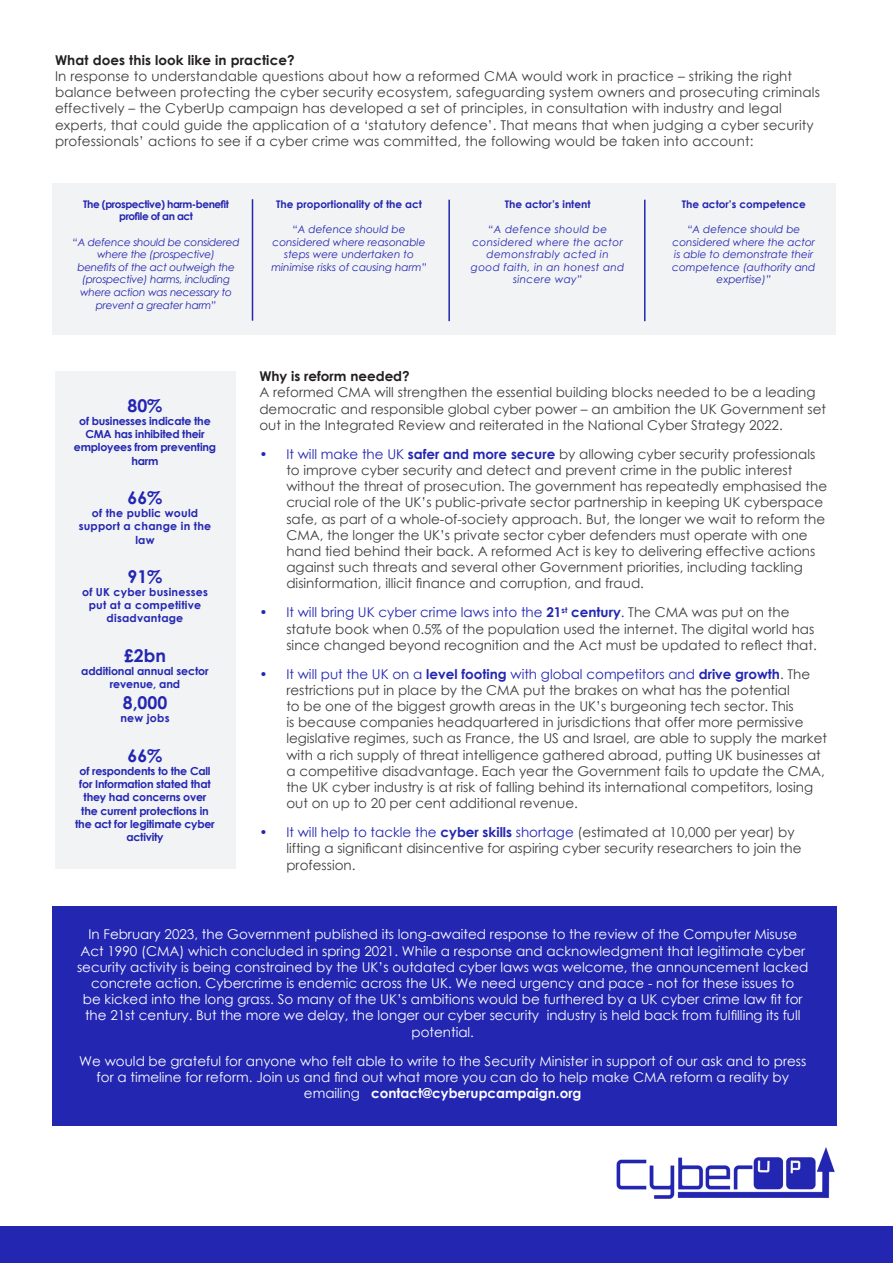
<style>
.page{position:relative;width:893px;height:1263px;background:#fff}
.page>*{position:absolute;margin:0;border:0;box-sizing:border-box;transform-origin:0 0}
.t1{font:700 17.7px "Century Gothic";color:#2326b1}
.t2{font:13.5px/16.2px "Century Gothic";color:#3e3e3f}
.t3{font:13.5px/16.2px "Century Gothic";color:#fff;text-align:center}
.t4{font:700 10.95px/13.2px "Century Gothic";letter-spacing:-.02em;color:#2326b1;text-align:center}
.t5{font:700 10.95px/13.2px "Century Gothic";letter-spacing:.02em;color:#2326b1;text-align:center}
.t6{font:italic 10.5px/12.6px "Century Gothic";color:#2326b1;text-align:center}
.t7{font:italic 10.5px/12.6px "Century Gothic";letter-spacing:-.02em;color:#2326b1;text-align:center}
.t8{font:italic 10.5px/12.6px "Century Gothic";letter-spacing:.03em;color:#2326b1;text-align:center}
.t9{font:700 10.5px "Century Gothic";color:#2326b1}
.t10{font:700 10.5px/12.6px "Century Gothic";letter-spacing:-.04em;color:#2326b1;text-align:center}
.s1{font-weight:700;color:#231f20}
.s2{color:#2326b1}
.s3{font-weight:700;color:#2326b1}
.s4{font-weight:700}
</style>
<div class="page">
<div style="left:0;top:1226px;width:893px;height:37px;background:#2326b1"></div>
<img style="left:617px;top:1147px;width:218px;height:52px">
<div style="left:52px;top:906px;width:785px;height:220px;background:#2326b1"></div>
<div style="left:52px;top:183px;width:784px;height:151px;background:#f2f3f4"></div>
<hr style="left:448px;top:200px;width:2px;height:121px;background:#2326b1">
<hr style="left:644px;top:200px;width:1px;height:121px;background:#2326b1">
<hr style="left:252px;top:199px;width:1px;height:122px;background:#2326b1">
<div style="left:55px;top:371px;width:181px;height:497px;background:#f2f3f4"></div>
<p class="t2" style="left:55px;top:52px;width:766px"><span class="s1">What does this look like in practice?<br></span>In response to understandable questions about how a reformed CMA would work in practice – striking the right balance between protecting the cyber security ecosystem, safeguarding system owners and prosecuting criminals effectively – the CyberUp campaign has developed a set of principles, in consultation with industry and legal experts, that could guide the application of a ‘statutory defence’. That means that when judging a cyber security professionals’ actions to see if a cyber crime was committed, the following would be taken into account:</p>
<p class="t10" style="left:83px;top:197px;width:147px">The (prospective) harm-benefit profile of an act</p>
<p class="t7" style="left:73px;top:235px;width:169px">“A defence should be considered where the (prospective)<br>benefits of the act outweigh the (prospective) harms, including where action was necessary to prevent a greater harm”</p>
<p class="t9" style="left:276px;top:197px;width:147px">The proportionality of the act</p>
<p class="t6" style="left:271px;top:223px;width:157px">“A defence should be considered where reasonable steps were undertaken to minimise risks of causing harm”</p>
<p class="t9" style="left:505px;top:197px;width:87px">The actor’s intent</p>
<p class="t8" style="left:471px;top:223px;width:155px">“A defence should be considered where the actor demonstrably acted in good faith, in an honest and sincere way”</p>
<p class="t9" style="left:682px;top:197px;width:126px">The actor’s competence</p>
<p class="t6" style="left:672px;top:223px;width:145px">“A defence should be considered where the actor is able to demonstrate their competence (authority and expertise)”</p>
<p class="t1" style="left:128px;top:394px;width:36px">80%</p>
<p class="t4" style="left:74px;top:414px;width:144px">of businesses indicate the<br>CMA has inhibited their employees from preventing harm</p>
<p class="t1" style="left:128px;top:486px;width:36px">66%</p>
<p class="t5" style="left:79px;top:506px;width:134px">of the public would support a change in the law</p>
<p class="t1" style="left:128px;top:565px;width:36px">91%</p>
<p class="t5" style="left:82px;top:585px;width:127px">of UK cyber businesses put at a competitive disadvantage</p>
<p class="t1" style="left:124px;top:644px;width:43px">£2bn</p>
<p class="t4" style="left:81px;top:664px;width:129px">additional annual sector revenue, and</p>
<p class="t1" style="left:123px;top:692px;width:46px">8,000</p>
<p class="t4" style="left:120px;top:712px;width:51px">new jobs</p>
<p class="t1" style="left:128px;top:744px;width:36px">66%</p>
<p class="t4" style="left:75px;top:764px;width:141px">of respondents to the Call for Information stated that they had concerns over the current protections in the act for legitimate cyber activity</p>
<p class="t2" style="left:259px;top:368px;width:568px"><span class="s1">Why is reform needed?<br></span>A reformed CMA will strengthen the essential building blocks needed to be a leading democratic and responsible global cyber power – an ambition the UK Government set out in the Integrated Review and reiterated in the National Cyber Strategy 2022.</p>
<p class="t2" style="left:286px;top:445px;width:542px;text-indent:-27px"><span class="s2">• It will make the UK</span> <span class="s3">safer and more secure</span> by allowing cyber security professionals to improve cyber security and detect and prevent crime in the public interest without the threat of prosecution. The government has repeatedly emphasised the crucial role of the UK’s public-private sector partnership in keeping UK cyberspace safe, as part of a whole-of-society approach. But, the longer we wait to reform the CMA, the longer the UK’s private sector cyber defenders must operate with one hand tied behind their back. A reformed Act is key to delivering effective actions against such threats and several other Government priorities, including tackling disinformation, illicit finance and corruption, and fraud.</p>
<p class="t2" style="left:286px;top:604px;width:532px;text-indent:-27px"><span class="s2">• It will bring UK cyber crime laws into the</span> <span class="s3">21</span><sup>st</sup> <span class="s3">century</span><span class="s2">.</span> The CMA was put on the statute book when 0.5% of the population used the internet. The digital world has since changed beyond recognition and the Act must be updated to reflect that.</p>
<p class="t2" style="left:286px;top:665px;width:542px;text-indent:-27px"><span class="s2">• It will put the UK on a</span> <span class="s3">level footing</span> <span class="s2">with global competitors and</span> <span class="s3">drive growth</span>. The restrictions put in place by the CMA put the brakes on what has the potential<br>to be one of the biggest growth areas in the UK’s burgeoning tech sector. This<br>is because companies headquartered in jurisdictions that offer more permissive legislative regimes, such as France, the US and Israel, are able to supply the market with a rich supply of threat intelligence gathered abroad, putting UK businesses at a competitive disadvantage. Each year the Government fails to update the CMA, the UK cyber industry is at risk of falling behind its international competitors, losing out on up to 20 per cent additional revenue.</p>
<p class="t2" style="left:286px;top:824px;width:517px;text-indent:-27px"><span class="s2">• It will help to tackle the</span> <span class="s3">cyber skills</span> <span class="s2">shortage</span> (estimated at 10,000 per year) by lifting a significant disincentive for aspiring cyber security researchers to join the profession.</p>
<p class="t3" style="left:77px;top:926px;width:733px">In February 2023, the Government published its long-awaited response to the review of the Computer Misuse Act 1990 (CMA) which concluded in spring 2021. While a response and acknowledgment that legitimate cyber security activity is being constrained by the UK’s outdated cyber laws was welcome, the announcement lacked concrete action. Cybercrime is endemic across the UK. We need urgency and pace - not for these issues to<br>be kicked into the long grass. So many of the UK’s ambitions would be furthered by a UK cyber crime law fit for the 21st century. But the more we delay, the longer our cyber security industry is held back from fulfilling its full potential.</p>
<p class="t3" style="left:79px;top:1052px;width:729px">We would be grateful for anyone who felt able to write to the Security Minister in support of our ask and to press for a timeline for reform. Join us and find out what more you can do to help make CMA reform a reality by emailing <span class="s4">contact@cyberupcampaign.org</span></p>
</div>
